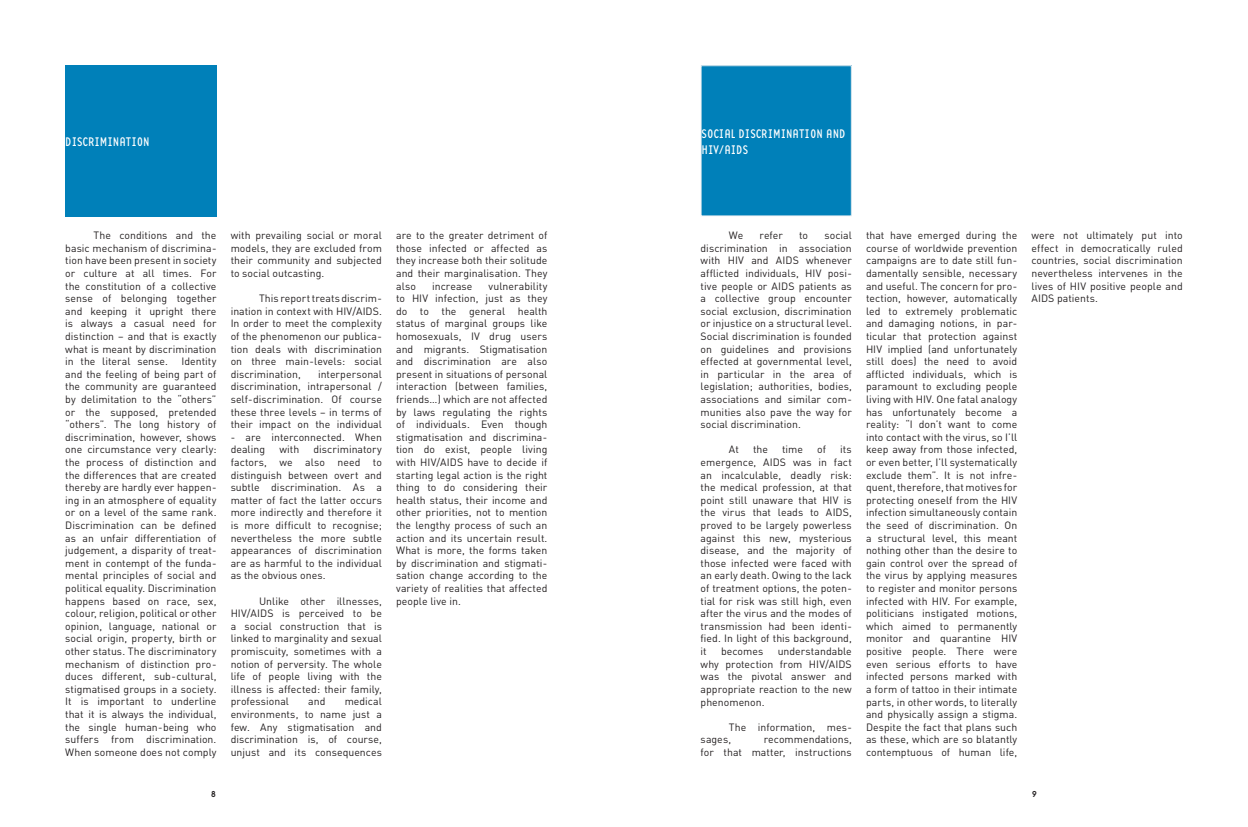
<style>
.page{position:relative;width:1248px;height:827px;background:#fff}
.page>*{position:absolute;margin:0;border:0;box-sizing:border-box;transform-origin:0 0}
.t1{font:13px/15.6px "Base Twelve Sans Smallcaps";color:#fff}
.t2{font:12px "Base Twelve Sans Smallcaps";color:#231f20}
.t3{font:10.5px/12.6px "DIN";letter-spacing:.005em;color:#231f20;text-align:justify}
</style>
<div class="page">
<div style="left:701px;top:66px;width:150px;height:150px;background:#0080b9"></div>
<div style="left:700px;top:65px;width:151px;height:151px;border:1px solid #f2f3f4"></div>
<div style="left:65px;top:65px;width:151px;height:151px;background:#0080b9"></div>
<p class="t1" style="left:65px;top:133px;width:86px">DISCRIMINATION</p>
<p class="t3" style="left:65px;top:229px;width:153px;text-indent:28px">The conditions and the basic mechanism of discrimina&shy;tion have been present in society or culture at all times. For the constitution of a collective sense of belonging together and keeping it upright there is always a casual need for distinction – and that is exactly what is meant by discrimination in the literal sense.</p>
<p class="t3" style="left:65px;top:355px;width:153px;text-indent:116px">Identity and the feeling of being part of the community are guaranteed by delimitation to the “others” or the supposed, pretended “others”. The long history of discrimination, however, shows one circumstance very clearly: the process of distinction and the differences that are created thereby are hardly ever happen&shy;ing in an atmosphere of equality or on a level of the same rank.<br>Discrimination can be defined as an unfair differentiation of judgement, a disparity of treat&shy;ment in contempt of the funda&shy;mental principles of social and political equality. Discrimination happens based on race, sex, colour, religion, political or other opinion, language, national or social origin, property, birth or other status. The discriminatory mechanism of distinction pro&shy;duces different, sub-cultural, stigmatised groups in a society.<br>It is important to underline that it is always the individual, the single human-being who suffers from discrimination.<br>When someone does not comply</p>
<p class="t3" style="left:231px;top:229px;width:153px">with prevailing social or moral models, they are excluded from their community and subjected to social outcasting.</p>
<p class="t3" style="left:231px;top:292px;width:153px;text-indent:28px">This report treats discrim&shy;ination in context with HIV/AIDS.<br>In order to meet the complexity of the phenomenon our publica&shy;tion deals with discrimination on three main-levels: social discrimination,</p>
<p class="t3" style="left:231px;top:367px;width:153px;text-indent:87px">interpersonal discrimination, intrapersonal / self-discrimination. Of course these three levels – in terms of their impact on the individual</p>
<p class="t3" style="left:231px;top:430px;width:153px">- are interconnected. When dealing</p>
<p class="t3" style="left:231px;top:443px;width:153px;text-indent:83px">discriminatory factors, we also need to distinguish between overt and subtle discrimination. As a matter of fact the latter occurs more indirectly and therefore it is more difficult to recognise; nevertheless the more subtle appearances of discrimination are as harmful to the individual as the obvious ones.</p>
<p class="t3" style="left:231px;top:594px;width:153px;text-indent:28px">Unlike other illnesses, HIV/AIDS is perceived to be a social construction that is linked to marginality and sexual promiscuity, sometimes with a notion of perversity. The whole life of people living with the illness is affected: their family, professional</p>
<p class="t3" style="left:279px;top:443px;width:21px">with</p>
<p class="t3" style="left:231px;top:695px;width:153px;text-indent:114px">medical environments, to name just a few. Any stigmatisation and discrimination is, of course, unjust and its consequences</p>
<p class="t3" style="left:308px;top:695px;width:19px">and</p>
<p class="t3" style="left:396px;top:229px;width:153px">are to the greater detriment of those infected or affected as they increase both their solitude and their marginalisation. They also</p>
<p class="t3" style="left:396px;top:279px;width:153px;text-indent:92px">vulnerability to HIV infection, just as they do to the general health status of marginal groups like homosexuals, IV drug users and migrants. Stigmatisation and discrimination are also present in situations of personal interaction (between families, friends…) which are not affected by laws regulating the rights of individuals. Even though stigmatisation and discrimina&shy;tion do exist, people living with HIV/AIDS have to decide if starting legal action is the right thing to do considering their health status, their income and other priorities, not to mention the lengthy process of such an action and its uncertain result.<br>What is more, the forms taken by discrimination and stigmati&shy;sation change according to the variety of realities that affected people live in.</p>
<p class="t3" style="left:432px;top:279px;width:42px">increase</p>
<p class="t1" style="left:701px;top:126px;width:146px">SOCIAL DISCRIMINATION AND<br>HIV/AIDS</p>
<p class="t3" style="left:729px;top:229px;width:16px">We</p>
<p class="t3" style="left:759px;top:229px;width:25px">refer</p>
<p class="t3" style="left:799px;top:229px;width:10px">to</p>
<p class="t3" style="left:700px;top:229px;width:153px;text-indent:124px">social discrimination in association with HIV and AIDS whenever afflicted individuals, HIV posi&shy;tive people or AIDS patients as a collective group encounter social exclusion, discrimination or injustice on a structural level.<br>Social discrimination is founded on guidelines and provisions effected at governmental level, in particular in the area of legislation; authorities, bodies, associations and similar com&shy;munities also pave the way for social discrimination.</p>
<p class="t3" style="left:729px;top:443px;width:11px">At</p>
<p class="t3" style="left:753px;top:443px;width:16px">the</p>
<p class="t3" style="left:782px;top:443px;width:22px">time</p>
<p class="t3" style="left:817px;top:443px;width:10px">of</p>
<p class="t3" style="left:700px;top:443px;width:153px;text-indent:140px">its emergence, AIDS was in fact an incalculable, deadly risk: the medical profession, at that point still unaware that HIV is the virus that leads to AIDS, proved to be largely powerless against this new, mysterious disease, and the majority of those infected were faced with an early death. Owing to the lack of treatment options, the poten&shy;tial for risk was still high, even after the virus and the modes of transmission had been identi&shy;fied. In light of this background, it</p>
<p class="t3" style="left:700px;top:645px;width:153px;text-indent:77px">understandable why protection from HIV/AIDS was the pivotal answer and appropriate reaction to the new phenomenon.</p>
<p class="t3" style="left:700px;top:720px;width:153px;text-indent:28px">The information, mes&shy;sages,</p>
<p class="t3" style="left:721px;top:645px;width:44px">becomes</p>
<p class="t3" style="left:700px;top:733px;width:153px;text-align:right">recommendations,<br>for that matter, instructions</p>
<p class="t3" style="left:866px;top:229px;width:153px">that have emerged during the course of worldwide prevention campaigns are to date still fun&shy;damentally sensible, necessary and useful. The concern for pro&shy;tection, however, automatically led to extremely problematic and damaging notions, in par&shy;ticular that protection against HIV implied (and unfortunately still does) the need to avoid afflicted individuals, which is paramount to excluding people living with HIV. One fatal analogy has unfortunately become a reality: “I don’t want to come into contact with the virus, so I’ll keep away from those infected, or even better, I’ll systematically exclude them”. It is not infre&shy;quent, therefore, that motives for protecting oneself from the HIV infection simultaneously contain the seed of discrimination. On a structural level, this meant nothing other than the desire to gain control over the spread of the virus by applying measures to register and monitor persons infected with HIV. For example, politicians instigated motions, which aimed to permanently monitor and quarantine HIV positive people. There were even serious efforts to have infected persons marked with a form of tattoo in their intimate parts, in other words, to literally and physically assign a stigma.<br>Despite the fact that plans such as these, which are so blatantly contemptuous of human life,</p>
<p class="t3" style="left:1031px;top:229px;width:153px">were not ultimately put into effect in democratically ruled countries, social discrimination nevertheless intervenes in the lives of HIV positive people and AIDS patients.</p>
<p class="t2" style="left:210px;top:785px;width:7px">8</p>
<p class="t2" style="left:1031px;top:785px;width:7px">9</p>
</div>
